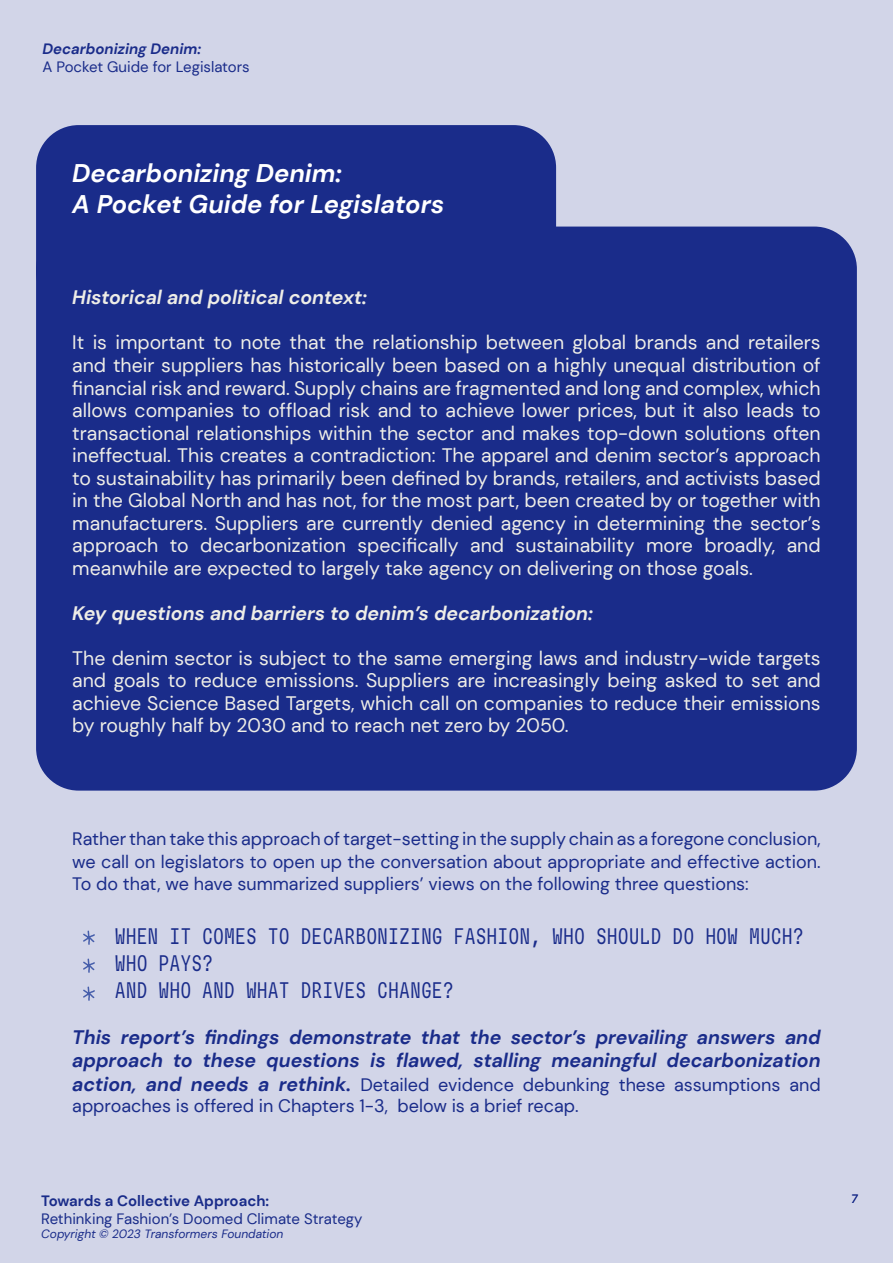
<style>
.page{position:relative;width:893px;height:1263px;background:#d2d5e8}
.page>*{position:absolute;margin:0;border:0;box-sizing:border-box;transform-origin:0 0}
.t1{font:italic 700 25.5px/30.6px "DM Sans";color:#fff}
.t2{font:22.5px/27px "Sligoil Micro";color:#1a2c8a;scale:.81 1}
.t3{font:19.5px/22.5px "DM Sans";color:#eeede7;text-align:justify}
.t4{font:italic 700 19.5px/23.4px "DM Sans";color:#1a2c8a}
.t5{font:italic 700 19.5px "DM Sans";color:#eeede7}
.t6{font:18px/22.5px "DM Sans";color:#1a2c8a;text-align:justify}
.t7{font:15px "DM Sans";color:#1a2c8a}
.t8{font:700 15px "DM Sans";color:#1a2c8a}
.t9{font:italic 700 15px "DM Sans";color:#1a2c8a}
.t10{font:italic 12px "DM Sans";color:#1a2c8a}
.s1{font-weight:700;font-style:italic;font-size:19.5px}
</style>
<div class="page">
<div style="left:36px;top:227px;width:821px;height:564px;background:#1a2c8a;border-radius:43px"></div>
<div style="left:36px;top:125px;width:520px;height:190px;background:#1a2c8a;border-radius:43px"></div>
<svg style="left:83px;top:930px;width:12px;height:15px"></svg>
<svg style="left:83px;top:958px;width:12px;height:15px"></svg>
<svg style="left:83px;top:986px;width:12px;height:15px"></svg>
<p class="t9" style="left:43px;top:40px;width:160px">Decarbonizing Denim:</p>
<p class="t7" style="left:43px;top:58px;width:209px">A Pocket Guide for Legislators</p>
<h1 class="t1" style="left:72px;top:158px;width:374px">Decarbonizing Denim:<br>A Pocket Guide for Legislators</h1>
<p class="t5" style="left:72px;top:285px;width:296px">Historical and political context:</p>
<p class="t3" style="left:72px;top:331px;width:750px">It is important to note that the relationship between global brands and retailers and their suppliers has historically been based on a highly unequal distribution of financial risk and reward. Supply chains are fragmented and long and complex, which allows companies to offload risk and to achieve lower prices, but it also leads to transactional relationships within the sector and makes top-down solutions often ineffectual. This creates a contradiction: The apparel and denim sector’s approach to sustainability has primarily been defined by brands, retailers, and activists based in the Global North and has not, for the most part, been created by or together with manufacturers. Suppliers are currently denied agency in determining the sector’s approach to decarbonization specifically and sustainability more broadly, and meanwhile are expected to largely take agency on delivering on those goals.</p>
<p class="t5" style="left:72px;top:600px;width:522px">Key questions and barriers to denim’s decarbonization:</p>
<p class="t3" style="left:72px;top:646px;width:750px">The denim sector is subject to the same emerging laws and industry-wide targets and goals to reduce emissions. Suppliers are increasingly being asked to set and achieve Science Based Targets, which call on companies to reduce their emissions by roughly half by 2030 and to reach net zero by 2050.</p>
<p class="t6" style="left:72px;top:827px;width:750px">Rather than take this approach of target-setting in the supply chain as a foregone conclusion, we call on legislators to open up the conversation about appropriate and effective action.<br>To do that, we have summarized suppliers’ views on the following three questions:</p>
<p class="t2" style="left:115px;top:922px;width:852px">WHEN IT COMES TO DECARBONIZING FASHION, WHO SHOULD DO HOW MUCH?<br>WHO PAYS?<br>AND WHO AND WHAT DRIVES CHANGE?</p>
<p class="t4" style="left:72px;top:1025px;width:750px">This report’s findings demonstrate that the sector’s prevailing answers and approach to these questions is flawed, stalling meaningful decarbonization</p>
<p class="t6" style="left:72px;top:1074px;width:750px;line-height:21.6px"><span class="s1">action, and needs a rethink.</span> Detailed evidence debunking these assumptions and approaches is offered in Chapters 1-3, below is a brief recap.</p>
<p class="t8" style="left:41px;top:1191px;width:229px">Towards a Collective Approach:</p>
<p class="t7" style="left:41px;top:1209px;width:323px">Rethinking Fashion’s Doomed Climate Strategy</p>
<p class="t10" style="left:41px;top:1226px;width:244px">Copyright © 2023 Transformers Foundation</p>
<p class="t10" style="left:851px;top:1192px;width:8px">7</p>
</div>
